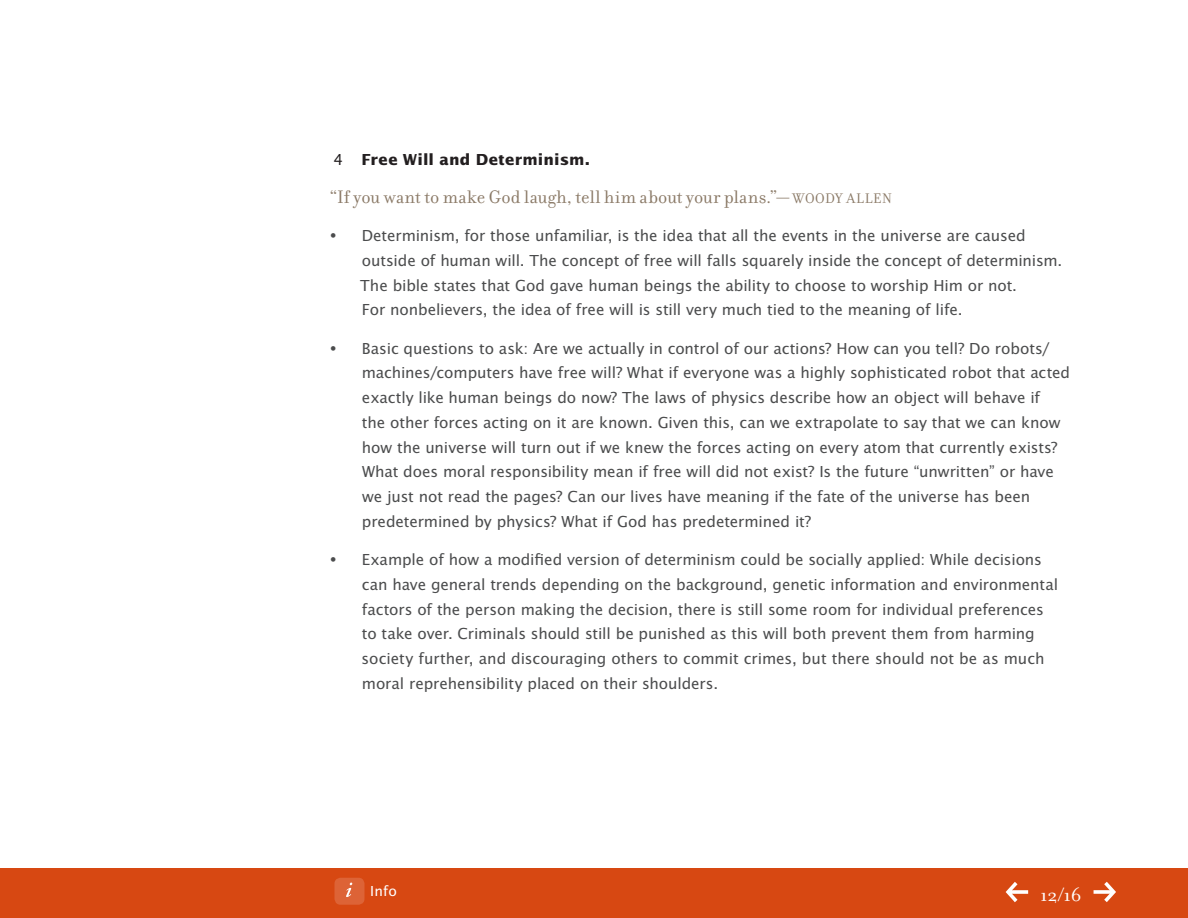
<style>
.page{position:relative;width:1188px;height:918px;background:#fff}
.page>*{position:absolute;margin:0;border:0;box-sizing:border-box;transform-origin:0 0}
.t1{font:20.7px "Filosofia OT";color:#fff}
.t2{font:19.5px "Filosofia OT";letter-spacing:-.005em;color:#8a7966}
.t3{font:16.5px/24.8px "Lucida Sans EFOP";letter-spacing:-.005em;color:#4b4c4d}
.t4{font:700 16.5px "Lucida Sans EFOP";letter-spacing:.01em;color:#231f20}
.t5{font:15px "Lucida Sans EFOP";color:#fff}
.s1{font-weight:400}
.s2{font-size:15px}
</style>
<div class="page">
<div style="left:0;top:869px;width:1188px;height:49px;background:#d74812"></div>
<div style="left:334px;top:878px;width:30px;height:27px;background:#dd6336;border-radius:6px"></div>
<svg style="left:346px;top:883px;width:6px;height:14px"></svg>
<svg style="left:1006px;top:882px;width:22px;height:20px"></svg>
<svg style="left:1094px;top:882px;width:22px;height:20px"></svg>
<p class="t4" style="left:334px;top:150px;width:258px"><span class="s1">4</span> Free Will and Determinism.</p>
<p class="t2" style="left:329px;top:186px;width:564px">“If you want to make God laugh, tell him about your plans.”— <span class="s2">Woody Allen</span></p>
<p class="t3" style="left:360px;top:224px;width:704px;text-indent:-32px">• Determinism, for those unfamiliar, is the idea that all the events in the universe are caused outside of human will. The concept of free will falls squarely inside the concept of determinism.<br>The bible states that God gave human beings the ability to choose to worship Him or not.<br>For nonbelievers, the idea of free will is still very much tied to the meaning of life.</p>
<p class="t3" style="left:362px;top:337px;width:710px;text-indent:-33px">• Basic questions to ask: Are we actually in control of our actions? How can you tell? Do robots/ machines/computers have free will? What if everyone was a highly sophisticated robot that acted exactly like human beings do now? The laws of physics describe how an object will behave if<br>the other forces acting on it are known. Given this, can we extrapolate to say that we can know how the universe will turn out if we knew the forces acting on every atom that currently exists?<br>What does moral responsibility mean if free will did not exist? Is the future “unwritten” or have we just not read the pages? Can our lives have meaning if the fate of the universe has been predetermined by physics? What if God has predetermined it?</p>
<p class="t3" style="left:362px;top:548px;width:698px;text-indent:-33px">• Example of how a modified version of determinism could be socially applied: While decisions can have general trends depending on the background, genetic information and environmental factors of the person making the decision, there is still some room for individual preferences to take over. Criminals should still be punished as this will both prevent them from harming society further, and discouraging others to commit crimes, but there should not be as much moral reprehensibility placed on their shoulders.</p>
<p class="t5" style="left:370px;top:883px;width:28px">Info</p>
<p class="t1" style="left:1040px;top:884px;width:43px">12/16</p>
</div>
